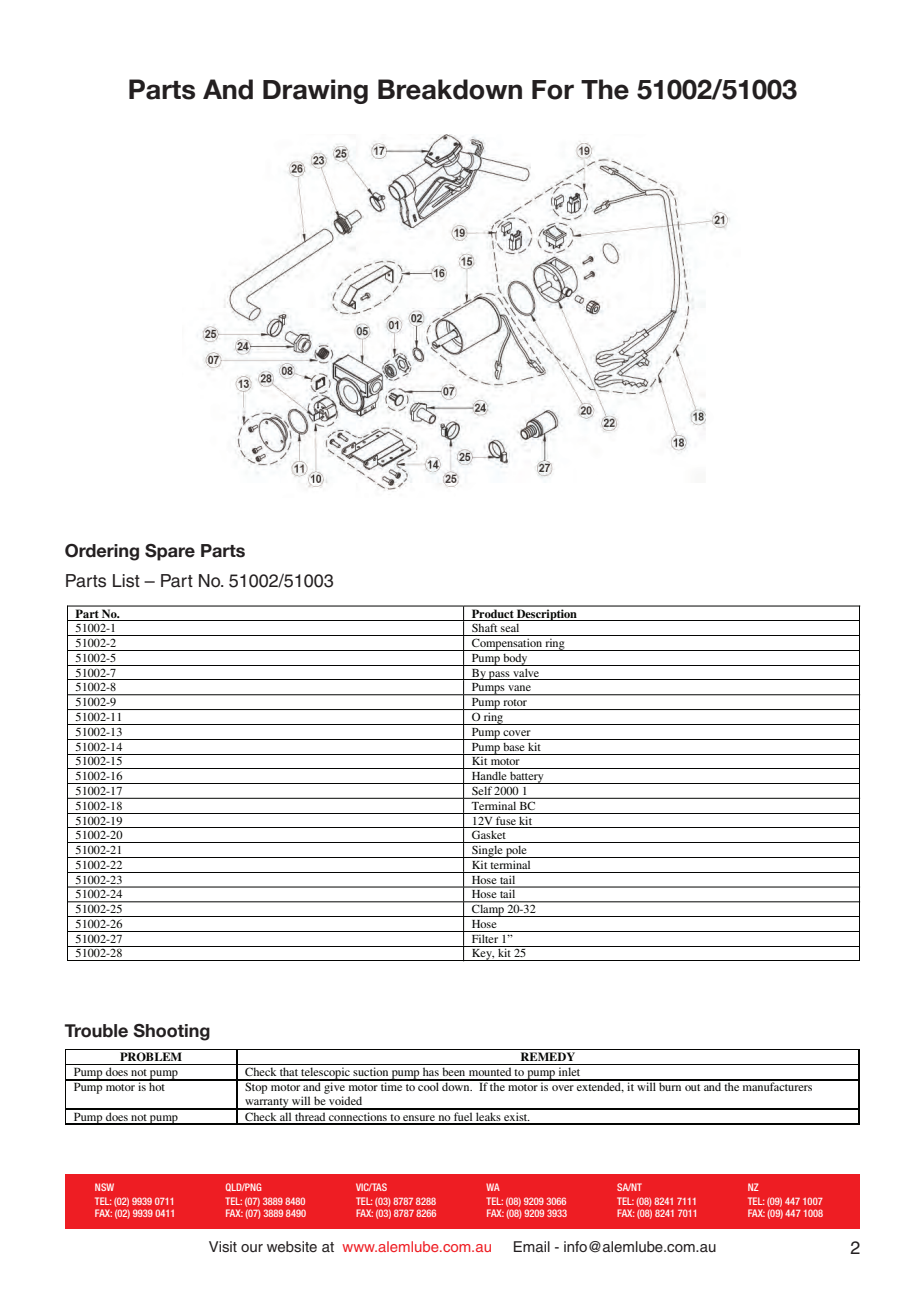
<style>
.page{position:relative;width:924px;height:1294px;background:#fff}
.page>*{position:absolute;margin:0;border:0;box-sizing:border-box;transform-origin:0 0}
.t1{font:700 27px "Helvetica Neue";color:#231f20}
.t2{font:700 18px "Helvetica Neue";color:#231f20}
.t3{font:18px "Helvetica";color:#231f20}
.t4{font:15px "Helvetica";color:#ee1d23}
.t5{font:15px "Helvetica";color:#231f20}
.t6{font:12.3px/14.1px "Times";color:#040503}
.t7{font:700 12.3px "Times";color:#040503}
.t8{font:700 11.55px "Times";color:#040503}
.t9{font:11.55px "Times";color:#040503}
.t10{font:500 condensed 10.5px/14.1px "Helvetica Neue";color:#fff}
.s1{color:#231f20}
</style>
<div class="page">
<img style="left:197px;top:135px;width:533px;height:357px">
<hr style="left:68px;top:606px;width:395px;height:1px;background:#040503">
<hr style="left:464px;top:606px;width:396px;height:1px;background:#040503">
<hr style="left:68px;top:620px;width:395px;height:1px;background:#040503">
<hr style="left:464px;top:620px;width:395px;height:1px;background:#040503">
<hr style="left:68px;top:635px;width:395px;height:1px;background:#040503">
<hr style="left:464px;top:635px;width:395px;height:1px;background:#040503">
<hr style="left:68px;top:650px;width:395px;height:1px;background:#040503">
<hr style="left:464px;top:650px;width:395px;height:1px;background:#040503">
<hr style="left:68px;top:665px;width:395px;height:1px;background:#040503">
<hr style="left:464px;top:665px;width:395px;height:1px;background:#040503">
<hr style="left:68px;top:679px;width:395px;height:1px;background:#040503">
<hr style="left:464px;top:679px;width:395px;height:1px;background:#040503">
<hr style="left:68px;top:694px;width:395px;height:1px;background:#040503">
<hr style="left:464px;top:694px;width:396px;height:1px;background:#040503">
<hr style="left:68px;top:709px;width:395px;height:1px;background:#040503">
<hr style="left:464px;top:709px;width:396px;height:1px;background:#040503">
<hr style="left:68px;top:724px;width:395px;height:1px;background:#040503">
<hr style="left:464px;top:724px;width:395px;height:1px;background:#040503">
<hr style="left:68px;top:739px;width:395px;height:1px;background:#040503">
<hr style="left:464px;top:739px;width:395px;height:1px;background:#040503">
<hr style="left:68px;top:754px;width:395px;height:1px;background:#040503">
<hr style="left:464px;top:754px;width:395px;height:1px;background:#040503">
<hr style="left:68px;top:768px;width:395px;height:1px;background:#040503">
<hr style="left:464px;top:768px;width:395px;height:1px;background:#040503">
<hr style="left:68px;top:783px;width:395px;height:1px;background:#040503">
<hr style="left:464px;top:783px;width:395px;height:1px;background:#040503">
<hr style="left:68px;top:798px;width:395px;height:1px;background:#040503">
<hr style="left:464px;top:798px;width:396px;height:1px;background:#040503">
<hr style="left:68px;top:813px;width:395px;height:1px;background:#040503">
<hr style="left:464px;top:813px;width:395px;height:1px;background:#040503">
<hr style="left:68px;top:828px;width:395px;height:1px;background:#040503">
<hr style="left:464px;top:828px;width:395px;height:1px;background:#040503">
<hr style="left:68px;top:842px;width:395px;height:1px;background:#040503">
<hr style="left:464px;top:842px;width:395px;height:1px;background:#040503">
<hr style="left:68px;top:857px;width:395px;height:1px;background:#040503">
<hr style="left:464px;top:857px;width:395px;height:1px;background:#040503">
<hr style="left:68px;top:872px;width:395px;height:1px;background:#040503">
<hr style="left:464px;top:872px;width:395px;height:1px;background:#040503">
<hr style="left:68px;top:887px;width:395px;height:1px;background:#040503">
<hr style="left:464px;top:887px;width:396px;height:1px;background:#040503">
<hr style="left:68px;top:901px;width:395px;height:1px;background:#040503">
<hr style="left:464px;top:901px;width:396px;height:1px;background:#040503">
<hr style="left:68px;top:916px;width:395px;height:1px;background:#040503">
<hr style="left:464px;top:916px;width:395px;height:1px;background:#040503">
<hr style="left:68px;top:931px;width:395px;height:1px;background:#040503">
<hr style="left:464px;top:931px;width:395px;height:1px;background:#040503">
<hr style="left:68px;top:946px;width:395px;height:1px;background:#040503">
<hr style="left:464px;top:946px;width:395px;height:1px;background:#040503">
<svg style="left:67px;top:606px;width:1px;height:355px"></svg>
<hr style="left:68px;top:960px;width:395px;height:1px;background:#040503">
<svg style="left:463px;top:606px;width:1px;height:355px"></svg>
<hr style="left:464px;top:960px;width:395px;height:1px;background:#040503">
<svg style="left:859px;top:607px;width:1px;height:354px"></svg>
<hr style="left:66px;top:1049px;width:170px;height:1px;background:#040503">
<hr style="left:237px;top:1049px;width:621px;height:1px;background:#040503">
<hr style="left:66px;top:1064px;width:170px;height:1px;background:#040503">
<hr style="left:237px;top:1064px;width:621px;height:1px;background:#040503">
<hr style="left:66px;top:1079px;width:170px;height:1px;background:#040503">
<hr style="left:237px;top:1079px;width:621px;height:1px;background:#040503">
<svg style="left:858px;top:1049px;width:2px;height:31px"></svg>
<hr style="left:858px;top:1080px;width:2px;height:28px;background:#040503">
<hr style="left:66px;top:1108px;width:170px;height:2px;background:#040503">
<hr style="left:237px;top:1108px;width:621px;height:2px;background:#040503">
<svg style="left:65px;top:1049px;width:1px;height:76px"></svg>
<hr style="left:66px;top:1124px;width:170px;height:1px;background:#040503">
<svg style="left:236px;top:1049px;width:1px;height:76px"></svg>
<hr style="left:237px;top:1124px;width:621px;height:1px;background:#040503">
<svg style="left:858px;top:1108px;width:2px;height:17px"></svg>
<div style="left:65px;top:1174px;width:794px;height:54px;background:#ee1d23"></div>
<h1 class="t1" style="left:128px;top:73px;width:671px">Parts And Drawing Breakdown For The 51002/51003</h1>
<h2 class="t2" style="left:65px;top:540px;width:182px">Ordering Spare Parts</h2>
<h2 class="t3" style="left:65px;top:571px;width:270px">Parts List – Part No. 51002/51003</h2>
<p class="t7" style="left:76px;top:609px;width:46px">Part No.</p>
<p class="t7" style="left:472px;top:609px;width:107px">Product Description</p>
<p class="t6" style="left:76px;top:622px;width:42px">51002-1</p>
<p class="t6" style="left:472px;top:622px;width:49px">Shaft seal</p>
<p class="t6" style="left:76px;top:637px;width:42px">51002-2</p>
<p class="t6" style="left:472px;top:637px;width:95px">Compensation ring</p>
<p class="t6" style="left:76px;top:652px;width:42px">51002-5</p>
<p class="t6" style="left:472px;top:652px;width:57px">Pump body</p>
<p class="t6" style="left:76px;top:667px;width:42px">51002-7</p>
<p class="t6" style="left:472px;top:667px;width:69px">By pass valve</p>
<p class="t6" style="left:76px;top:681px;width:42px">51002-8</p>
<p class="t6" style="left:472px;top:681px;width:61px">Pumps vane</p>
<p class="t6" style="left:76px;top:696px;width:42px">51002-9</p>
<p class="t6" style="left:472px;top:696px;width:57px">Pump rotor</p>
<p class="t6" style="left:76px;top:711px;width:48px">51002-11</p>
<p class="t6" style="left:472px;top:711px;width:33px">O ring</p>
<p class="t6" style="left:76px;top:726px;width:48px">51002-13</p>
<p class="t6" style="left:472px;top:726px;width:60px">Pump cover</p>
<p class="t6" style="left:76px;top:741px;width:48px">51002-14</p>
<p class="t6" style="left:472px;top:741px;width:71px">Pump base kit</p>
<p class="t6" style="left:76px;top:755px;width:48px">51002-15</p>
<p class="t6" style="left:472px;top:755px;width:49px">Kit motor</p>
<p class="t6" style="left:76px;top:770px;width:48px">51002-16</p>
<p class="t6" style="left:472px;top:770px;width:74px">Handle battery</p>
<p class="t6" style="left:76px;top:785px;width:48px">51002-17</p>
<p class="t6" style="left:472px;top:785px;width:58px">Self 2000 1</p>
<p class="t6" style="left:76px;top:800px;width:48px">51002-18</p>
<p class="t6" style="left:472px;top:800px;width:65px">Terminal BC</p>
<p class="t6" style="left:76px;top:815px;width:48px">51002-19</p>
<p class="t6" style="left:472px;top:815px;width:62px">12V fuse kit</p>
<p class="t6" style="left:76px;top:829px;width:48px">51002-20</p>
<p class="t6" style="left:472px;top:829px;width:35px">Gasket</p>
<p class="t6" style="left:76px;top:844px;width:48px">51002-21</p>
<p class="t6" style="left:472px;top:844px;width:57px">Single pole</p>
<p class="t6" style="left:76px;top:859px;width:48px">51002-22</p>
<p class="t6" style="left:472px;top:859px;width:61px">Kit terminal</p>
<p class="t6" style="left:76px;top:874px;width:48px">51002-23</p>
<p class="t6" style="left:472px;top:874px;width:45px">Hose tail</p>
<p class="t6" style="left:76px;top:888px;width:48px">51002-24</p>
<p class="t6" style="left:472px;top:888px;width:45px">Hose tail</p>
<p class="t6" style="left:76px;top:903px;width:48px">51002-25</p>
<p class="t6" style="left:472px;top:903px;width:66px">Clamp 20-32</p>
<p class="t6" style="left:76px;top:918px;width:48px">51002-26</p>
<p class="t6" style="left:472px;top:918px;width:27px">Hose</p>
<p class="t6" style="left:76px;top:933px;width:48px">51002-27</p>
<p class="t6" style="left:472px;top:933px;width:42px">Filter 1”</p>
<p class="t6" style="left:76px;top:947px;width:48px">51002-28</p>
<p class="t6" style="left:472px;top:947px;width:56px">Key, kit 25</p>
<p class="t8" style="left:507px;top:901px;width:53px">REMEDY</p>
<p class="t9" style="left:89px;top:915px;width:8px">P</p>
<h2 class="t2" style="left:65px;top:1019px;width:147px">Trouble Shooting</h2>
<p class="t7" style="left:120px;top:1053px;width:64px">PROBLEM</p>
<p class="t7" style="left:520px;top:1053px;width:56px">REMEDY</p>
<p class="t6" style="left:74px;top:1066px;width:106px">Pump does not pump</p>
<p class="t6" style="left:245px;top:1066px;width:337px">Check that telescopic suction pump has been mounted to pump inlet</p>
<p class="t6" style="left:74px;top:1081px;width:93px">Pump motor is hot</p>
<p class="t6" style="left:245px;top:1081px;width:569px">Stop motor and give motor time to cool down. If the motor is over extended, it will burn out and the manufacturers warranty will be voided</p>
<p class="t6" style="left:74px;top:1111px;width:106px">Pump does not pump</p>
<p class="t6" style="left:245px;top:1111px;width:287px">Check all thread connections to ensure no fuel leaks exist.</p>
<p class="t10" style="left:95px;top:1181px;width:81px">NSW<br>TEL: (02) 9939 0711</p>
<p class="t10" style="left:95px;top:1207px;width:82px">FAX: (02) 9939 0411</p>
<p class="t10" style="left:226px;top:1181px;width:81px">QLD/PNG<br>TEL: (07) 3889 8480</p>
<p class="t10" style="left:226px;top:1207px;width:82px">FAX: (07) 3889 8490</p>
<p class="t10" style="left:356px;top:1181px;width:81px">VIC/TAS<br>TEL: (03) 8787 8288</p>
<p class="t10" style="left:356px;top:1207px;width:82px">FAX: (03) 8787 8266</p>
<p class="t10" style="left:487px;top:1181px;width:81px">WA<br>TEL: (08) 9209 3066</p>
<p class="t10" style="left:487px;top:1207px;width:82px">FAX: (08) 9209 3933</p>
<p class="t10" style="left:617px;top:1181px;width:81px">SA/NT<br>TEL: (08) 8241 7111</p>
<p class="t10" style="left:617px;top:1207px;width:82px">FAX: (08) 8241 7011</p>
<p class="t10" style="left:748px;top:1181px;width:76px">NZ<br>TEL: (09) 447 1007</p>
<p class="t10" style="left:748px;top:1207px;width:77px">FAX: (09) 447 1008</p>
<p class="t4" style="left:209px;top:1238px;width:285px"><span class="s1">Visit our website at</span> www.alemlube.com.au</p>
<p class="t5" style="left:513px;top:1238px;width:205px">Email - info@alemlube.com.au</p>
<h2 class="t3" style="left:850px;top:1237px;width:12px">2</h2>
</div>
